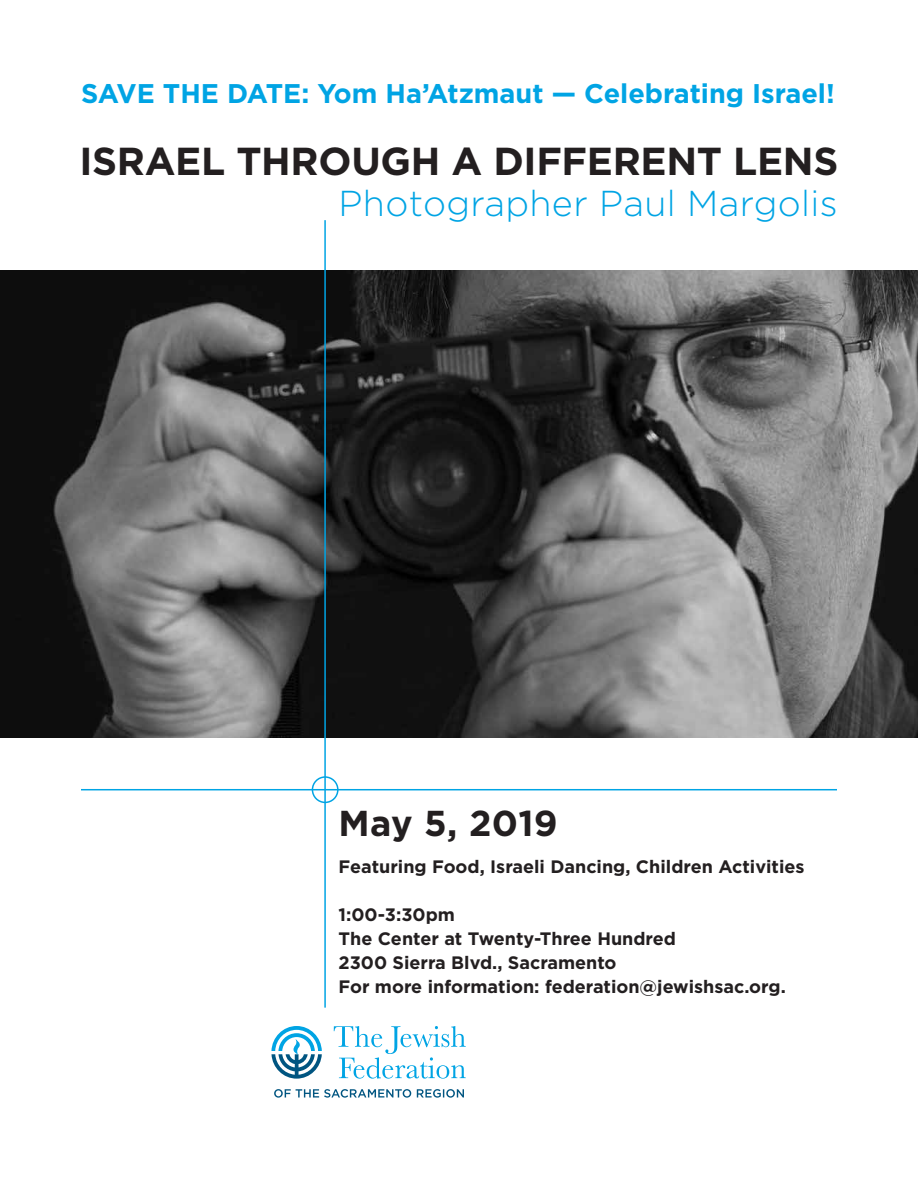
<style>
.page{position:relative;width:918px;height:1188px;background:#fff}
.page>*{position:absolute;margin:0;border:0;box-sizing:border-box;transform-origin:0 0}
.t1{font:700 39px "Gotham";letter-spacing:-.01em;color:#231f20}
.t2{font:300 36px "Gotham";letter-spacing:.01em;color:#00a4e4}
.t3{font:700 36px "Gotham";letter-spacing:.01em;color:#231f20}
.t4{font:700 27px "Gotham";color:#00a4e4}
.t5{font:700 18px/24px "Gotham";color:#231f20}
</style>
<div class="page">
<img style="left:0;top:270px;width:918px;height:468px">
<hr style="left:324px;top:220px;width:2px;height:788px;background:#00a4e4">
<hr style="left:81px;top:789px;width:756px;height:1px;background:#00a4e4">
<div style="left:312px;top:776px;width:27px;height:27px;border:2px solid #00a4e4;border-radius:50%"></div>
<svg style="left:271px;top:1026px;width:51px;height:53px"></svg>
<svg style="left:334px;top:1026px;width:132px;height:53px"></svg>
<svg style="left:274px;top:1089px;width:190px;height:9px"></svg>
<h3 class="t4" style="left:81px;top:78px;width:755px">SAVE THE DATE: Yom Ha’Atzmaut — Celebrating Israel!</h3>
<h1 class="t1" style="left:80px;top:138px;width:760px">ISRAEL THROUGH A DIFFERENT LENS</h1>
<h2 class="t2" style="left:339px;top:183px;width:501px">Photographer Paul Margolis</h2>
<h2 class="t3" style="left:339px;top:802px;width:221px">May 5, 2019</h2>
<p class="t5" style="left:339px;top:854px;width:467px">Featuring Food, Israeli Dancing, Children Activities</p>
<p class="t5" style="left:339px;top:902px;width:449px">1:00-3:30pm<br>The Center at Twenty-Three Hundred<br>2300 Sierra Blvd., Sacramento<br>For more information: federation@jewishsac.org.</p>
</div>
